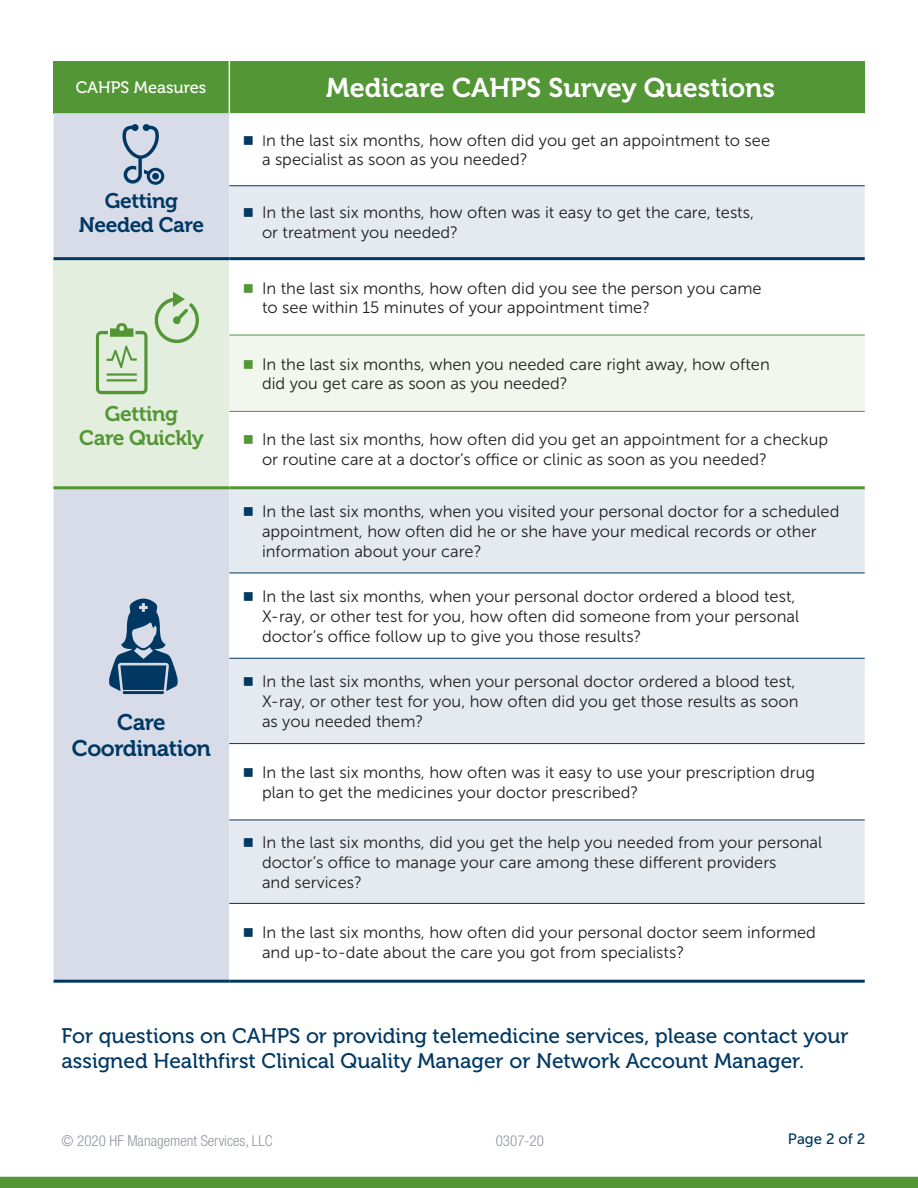
<style>
.page{position:relative;width:918px;height:1188px;background:#fff}
.page>*{position:absolute;margin:0;border:0;box-sizing:border-box;transform-origin:0 0}
.t1{font:27px "Museo 700";color:#fff}
.t2{font:22.5px/25.8px "Museo 700";letter-spacing:-.02em;color:#003863;text-align:center}
.t3{font:21px/25.2px "Museo 500";color:#003863}
.t4{font:21px/24.2px "Museo 700";letter-spacing:-.02em;color:#529635;text-align:center}
.t5{font:21px/24.2px "Museo 700";letter-spacing:-.02em;color:#003863;text-align:center}
.List_Paragraph{font:16.5px/19.8px "Museo Sans 300";color:#231f20}
.t6{font:16.5px "Museo 500";color:#fff}
.t7{font:300 condensed 15px "Helvetica Neue LT Std";color:#91959d}
.t8{font:15px "Museo Sans 500";color:#003863}
.s1{color:#003863}
.s2{font-size:15px}
.s3{color:#529635}
</style>
<div class="page">
<div style="left:54px;top:61px;width:175px;height:52px;background:#529635"></div>
<div style="left:229px;top:61px;width:636px;height:52px;background:#529635"></div>
<div style="left:54px;top:113px;width:175px;height:867px;background:#d7dce8"></div>
<svg style="left:229px;top:186px;width:636px;height:717px;fill:#e5eaf1"></svg>
<div style="left:54px;top:259px;width:175px;height:229px;background:#e4eede"></div>
<div style="left:229px;top:335px;width:636px;height:76px;background:#f1f6ee"></div>
<hr style="left:54px;top:980px;width:175px;height:3px;background:#003863">
<hr style="left:229px;top:61px;width:1px;height:52px;background:#fff">
<hr style="left:229px;top:335px;width:636px;height:1px;background:#529635">
<hr style="left:229px;top:411px;width:636px;height:1px;background:#529635">
<hr style="left:229px;top:573px;width:636px;height:1px;background:#003863">
<hr style="left:229px;top:658px;width:636px;height:1px;background:#003863">
<hr style="left:229px;top:743px;width:636px;height:1px;background:#003863">
<hr style="left:229px;top:820px;width:636px;height:1px;background:#003863">
<hr style="left:229px;top:903px;width:636px;height:1px;background:#003863">
<hr style="left:229px;top:185px;width:636px;height:1px;background:#003863">
<hr style="left:229px;top:257px;width:636px;height:3px;background:#003863">
<hr style="left:54px;top:257px;width:175px;height:3px;background:#003863">
<hr style="left:54px;top:486px;width:175px;height:3px;background:#529635">
<hr style="left:229px;top:486px;width:636px;height:3px;background:#529635">
<hr style="left:229px;top:980px;width:636px;height:3px;background:#003863">
<svg style="left:108px;top:599px;width:71px;height:95px;background:#6f8ca7"></svg>
<svg style="left:155px;top:292px;width:44px;height:51px"></svg>
<svg style="left:96px;top:323px;width:52px;height:71px"></svg>
<svg style="left:122px;top:124px;width:42px;height:61px;background:#99acc1"></svg>
<div style="left:0;top:1177px;width:918px;height:11px;background:#529635"></div>
<p class="t6" style="left:76px;top:79px;width:132px">CAHPS Measures</p>
<p class="t1" style="left:326px;top:73px;width:451px">Medicare CAHPS Survey Questions</p>
<p class="t5" style="left:79px;top:188px;width:127px">Getting<br>Needed Care</p>
<p class="t4" style="left:79px;top:402px;width:126px">Getting<br>Care Quickly</p>
<p class="t2" style="left:72px;top:710px;width:141px">Care<br>Coordination</p>
<p class="List_Paragraph" style="left:262px;top:130px;width:510px;text-indent:-19px"><span class="s1">■</span> <span class="s2">I</span>n the last six months, how often did you get an appointment to see a specialist as soon as you needed?</p>
<p class="List_Paragraph" style="left:262px;top:202px;width:494px;text-indent:-19px"><span class="s1">■</span> In the last six months, how often was it easy to get the care, tests, or treatment you needed?</p>
<p class="List_Paragraph" style="left:262px;top:278px;width:501px;text-indent:-19px"><span class="s3">■</span> In the last six months, how often did you see the person you came to see within 15 minutes of your appointment time?</p>
<p class="List_Paragraph" style="left:262px;top:354px;width:509px;text-indent:-19px"><span class="s3">■</span> In the last six months, when you needed care right away, how often did you get care as soon as you needed?</p>
<p class="List_Paragraph" style="left:262px;top:430px;width:568px;text-indent:-19px"><span class="s3">■</span> In the last six months, how often did you get an appointment for a checkup or routine care at a doctor’s office or clinic as soon as you needed?</p>
<p class="List_Paragraph" style="left:262px;top:502px;width:579px;text-indent:-19px"><span class="s1">■</span> In the last six months, when you visited your personal doctor for a scheduled appointment, how often did he or she have your medical records or other information about your care?</p>
<p class="List_Paragraph" style="left:262px;top:587px;width:539px;text-indent:-19px"><span class="s1">■</span> In the last six months, when your personal doctor ordered a blood test,<br>X-ray, or other test for you, how often did someone from your personal doctor’s office follow up to give you those results?</p>
<p class="List_Paragraph" style="left:262px;top:672px;width:538px;text-indent:-19px"><span class="s1">■</span> In the last six months, when your personal doctor ordered a blood test,<br>X-ray, or other test for you, how often did you get those results as soon as you needed them?</p>
<p class="List_Paragraph" style="left:262px;top:763px;width:555px;text-indent:-19px"><span class="s1">■</span> In the last six months, how often was it easy to use your prescription drug plan to get the medicines your doctor prescribed?</p>
<p class="List_Paragraph" style="left:262px;top:833px;width:562px;text-indent:-19px"><span class="s1">■</span> In the last six months, did you get the help you needed from your personal doctor’s office to manage your care among these different providers<br>and services?</p>
<p class="List_Paragraph" style="left:262px;top:923px;width:556px;text-indent:-19px"><span class="s1">■</span> In the last six months, how often did your personal doctor seem informed and up-to-date about the care you got from specialists?</p>
<p class="t3" style="left:62px;top:1023px;width:789px">For questions on CAHPS or providing telemedicine services, please contact your assigned Healthfirst Clinical Quality Manager or Network Account Manager.</p>
<p class="t7" style="left:62px;top:1132px;width:212px">© 2020 HF Management Services, LLC</p>
<p class="t7" style="left:496px;top:1132px;width:50px">0307-20</p>
<p class="t8" style="left:788px;top:1131px;width:79px">Page 2 of 2</p>
</div>
